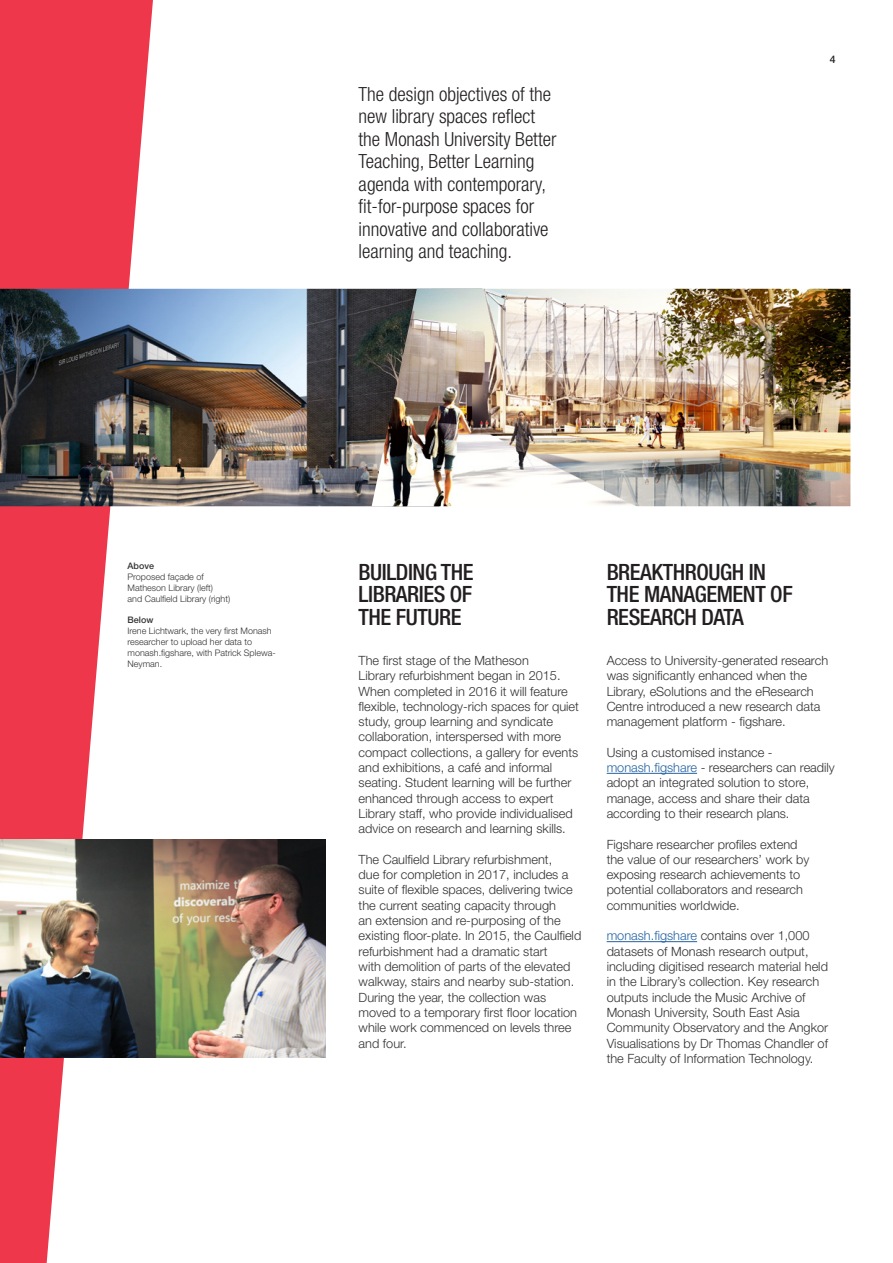
<style>
.page{position:relative;width:893px;height:1263px;background:#fff}
.page>*{position:absolute;margin:0;border:0;box-sizing:border-box;transform-origin:0 0}
.Intro_Text_13pt{font:500 condensed 22.5px/22.5px "Helvetica Neue";letter-spacing:-.02em;color:#231f20}
.Intro_Text_13pt-2{font:300 condensed 19.5px/22.5px "Helvetica Neue";color:#231f20}
.Body_Text_8pt{font:300 12.75px/15.3px "Helvetica Neue";color:#333233}
.t1{font:500 10.5px "Helvetica Neue";color:#231f20}
.Footnotes{font:300 9px/10.8px "Helvetica Neue";color:#333233}
.Footnotes-2{font:500 9px "Helvetica Neue";color:#333233}
.s1{color:#2563a2}
</style>
<div class="page">
<svg style="left:0;top:0;width:153px;height:1263px;fill:#ee374a"></svg>
<img style="left:0;top:840px;width:326px;height:217px">
<img style="left:0;top:289px;width:372px;height:217px">
<img style="left:372px;top:289px;width:478px;height:217px">
<hr style="left:607px;top:773px;width:90px;height:1px;background:#2563a2">
<hr style="left:607px;top:941px;width:90px;height:1px;background:#2563a2">
<p class="Intro_Text_13pt-2" style="left:359px;top:82px;width:199px">The design objectives of the new library spaces reflect the Monash University Better<br>Teaching, Better Learning agenda with contemporary, fit-for-purpose spaces for innovative and collaborative learning and teaching.</p>
<p class="t1" style="left:830px;top:53px;width:7px">4</p>
<p class="Footnotes-2" style="left:128px;top:561px;width:28px">Above</p>
<p class="Footnotes" style="left:128px;top:571px;width:78px">Proposed façade of</p>
<p class="Footnotes" style="left:128px;top:582px;width:87px">Matheson Library (left)</p>
<p class="Footnotes" style="left:128px;top:593px;width:104px">and Caulfield Library (right)</p>
<p class="Footnotes-2" style="left:128px;top:615px;width:27px">Below</p>
<p class="Footnotes" style="left:128px;top:625px;width:150px">Irene Lichtwark, the very first Monash researcher to upload her data to monash.figshare, with Patrick Splewa-<br>Neyman.</p>
<p class="Intro_Text_13pt" style="left:359px;top:560px;width:117px">BUILDING THE<br>LIBRARIES OF</p>
<p class="Intro_Text_13pt" style="left:359px;top:605px;width:105px">THE FUTURE</p>
<p class="Body_Text_8pt" style="left:359px;top:652px;width:222px">The first stage of the Matheson<br>Library refurbishment began in 2015.<br>When completed in 2016 it will feature flexible, technology-rich spaces for quiet study, group learning and syndicate collaboration, interspersed with more compact collections, a gallery for events and exhibitions, a café and informal seating. Student learning will be further enhanced through access to expert Library staff, who provide individualised advice on research and learning skills.</p>
<p class="Body_Text_8pt" style="left:359px;top:851px;width:224px">The Caulfield Library refurbishment,<br>due for completion in 2017, includes a suite of flexible spaces, delivering twice the current seating capacity through<br>an extension and re-purposing of the existing floor-plate. In 2015, the Caulfield refurbishment had a dramatic start<br>with demolition of parts of the elevated walkway, stairs and nearby sub-station.<br>During the year, the collection was moved to a temporary first floor location while work commenced on levels three and four.</p>
<p class="Intro_Text_13pt" style="left:607px;top:560px;width:188px">BREAKTHROUGH IN<br>THE MANAGEMENT OF<br>RESEARCH DATA</p>
<p class="Body_Text_8pt" style="left:607px;top:652px;width:223px">Access to University-generated research was significantly enhanced when the Library, eSolutions and the eResearch Centre introduced a new research data management platform - figshare.</p>
<p class="Body_Text_8pt" style="left:607px;top:744px;width:230px">Using a customised instance - <span class="s1">monash.figshare</span> - researchers can readily adopt an integrated solution to store, manage, access and share their data according to their research plans.</p>
<p class="Body_Text_8pt" style="left:607px;top:836px;width:204px">Figshare researcher profiles extend the value of our researchers’ work by exposing research achievements to potential collaborators and research communities worldwide.</p>
<p class="Body_Text_8pt" style="left:607px;top:928px;width:223px"><span class="s1">monash.figshare</span> contains over 1,000 datasets of Monash research output, including digitised research material held in the Library’s collection. Key research outputs include the Music Archive of Monash University, South East Asia Community Observatory and the Angkor Visualisations by Dr Thomas Chandler of the Faculty of Information Technology.</p>
</div>
